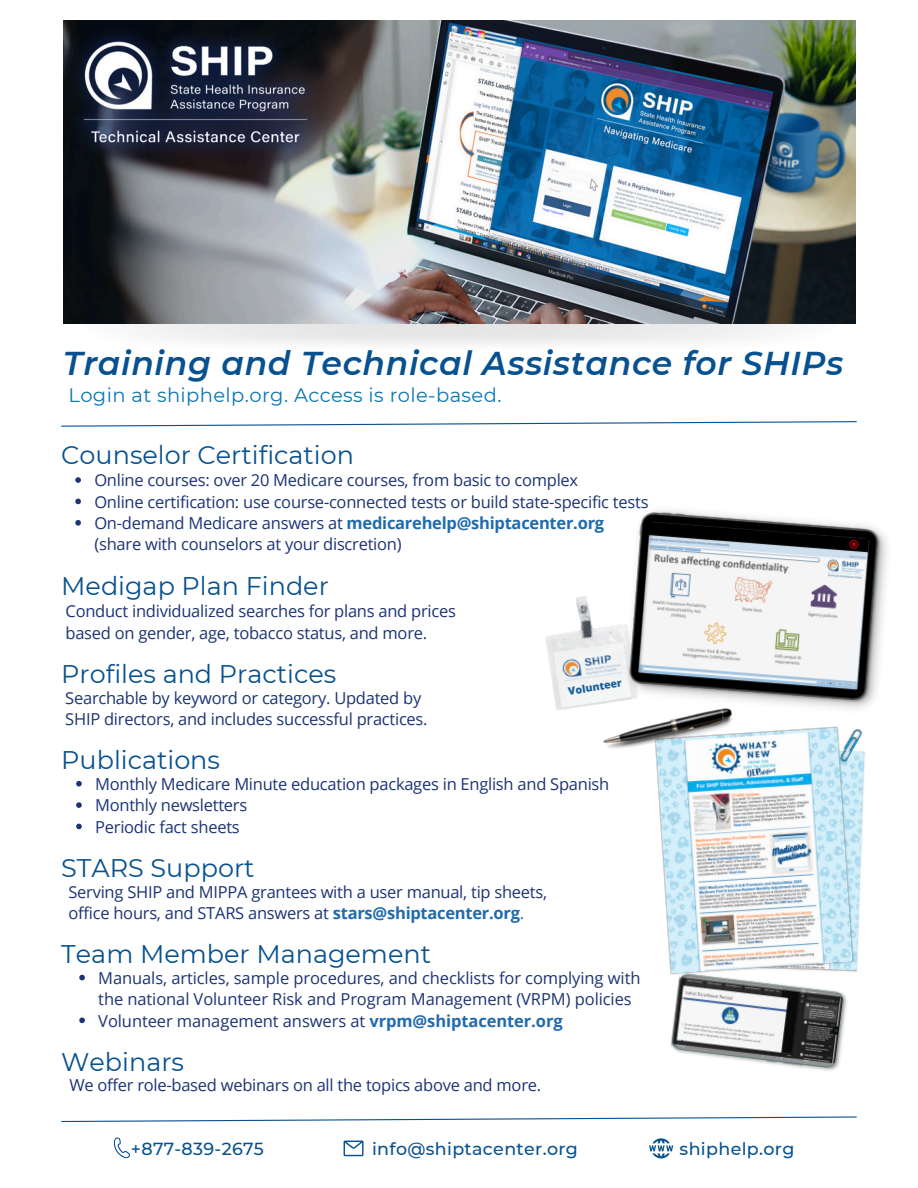
<style>
.page{position:relative;width:918px;height:1188px;background:#fff}
.page>*{position:absolute;margin:0;border:0;box-sizing:border-box;transform-origin:0 0}
.t1{font:italic 600 33px "Montserrat";letter-spacing:.02em;color:#075190}
.t2{font:25.5px "Montserrat";color:#075190}
.t3{font:19.5px "Montserrat";letter-spacing:.02em;color:#0e76b0}
.t4{font:500 17.4px "Montserrat";letter-spacing:.02em;color:#075190}
.t5{font:16.5px/21.3px "Open Sans";letter-spacing:-.015em;color:#1c3474}
.t6{font:800 10.5px "Open Sans";color:#075190}
.s1{font-weight:700;color:#206bae}
.s2{color:#206bae}
</style>
<div class="page">
<img style="left:63px;top:283px;width:726px;height:62px">
<img style="left:64px;top:20px;width:792px;height:304px">
<img style="left:804px;top:198px;width:38px;height:8px">
<img style="left:804px;top:102px;width:52px;height:96px">
<img style="left:64px;top:22px;width:233px;height:139px">
<svg style="left:61px;top:421px;width:796px;height:6px"></svg>
<svg style="left:344px;top:1141px;width:20px;height:15px"></svg>
<svg style="left:649px;top:1138px;width:24px;height:20px"></svg>
<svg style="left:113px;top:1137px;width:17px;height:22px"></svg>
<svg style="left:61px;top:1116px;width:796px;height:7px"></svg>
<svg style="left:79px;top:975px;width:6px;height:5px"></svg>
<svg style="left:79px;top:1018px;width:6px;height:5px"></svg>
<img style="left:856px;top:751px;width:10px;height:221px">
<img style="left:545px;top:596px;width:74px;height:114px">
<img style="left:559px;top:646px;width:60px;height:37px">
<img style="left:657px;top:726px;width:199px;height:246px">
<img style="left:601px;top:677px;width:135px;height:107px">
<img style="left:833px;top:726px;width:31px;height:39px">
<img style="left:668px;top:969px;width:183px;height:102px">
<img style="left:619px;top:537px;width:268px;height:185px">
<img style="left:627px;top:510px;width:257px;height:196px">
<svg style="left:75px;top:477px;width:6px;height:6px"></svg>
<svg style="left:75px;top:499px;width:6px;height:5px"></svg>
<svg style="left:75px;top:520px;width:6px;height:6px"></svg>
<img style="left:297px;top:20px;width:507px;height:304px">
<svg style="left:76px;top:781px;width:6px;height:6px"></svg>
<svg style="left:76px;top:802px;width:6px;height:6px"></svg>
<svg style="left:76px;top:824px;width:6px;height:5px"></svg>
<h1 class="t1" style="left:63px;top:343px;width:782px">Training and Technical Assistance for SHIPs</h1>
<p class="t3" style="left:68px;top:383px;width:435px">Login at shiphelp.org. Access is role-based.</p>
<h2 class="t2" style="left:61px;top:439px;width:294px">Counselor Certification</h2>
<p class="t5" style="left:94px;top:469px;width:485px">Online courses: over 20 Medicare courses, from basic to complex</p>
<p class="t5" style="left:94px;top:491px;width:556px">Online certification: use course-connected tests or build state-specific tests</p>
<p class="t5" style="left:94px;top:512px;width:511px">On-demand Medicare answers at <span class="s1">medicarehelp@shiptacenter.org </span>(share with counselors at your discretion)</p>
<h2 class="t2" style="left:61px;top:570px;width:269px">Medigap Plan Finder</h2>
<p class="t5" style="left:66px;top:600px;width:392px">Conduct individualized searches for plans and prices based on gender, age, tobacco status, and more.</p>
<h2 class="t2" style="left:61px;top:658px;width:276px">Profiles and Practices</h2>
<p class="t5" style="left:65px;top:687px;width:364px">Searchable by keyword or category. Updated by<br>SHIP directors, and includes successful practices.</p>
<h2 class="t2" style="left:61px;top:745px;width:160px">Publications</h2>
<p class="t5" style="left:95px;top:773px;width:516px">Monthly Medicare Minute education packages in English and Spanish</p>
<p class="t5" style="left:95px;top:794px;width:154px">Monthly newsletters</p>
<p class="t5" style="left:95px;top:816px;width:146px">Periodic fact sheets</p>
<h2 class="t2" style="left:61px;top:852px;width:195px">STARS Support</h2>
<p class="t5" style="left:68px;top:880px;width:480px">Serving SHIP and MIPPA grantees with a user manual, tip sheets, office hours, and STARS answers at <span class="s1">stars@shiptacenter.org</span><span class="s2">.</span></p>
<p class="t6" style="left:567px;top:684px;width:56px;rotate:-9deg">Volunteer</p>
<h2 class="t2" style="left:61px;top:938px;width:371px">Team Member Management</h2>
<p class="t5" style="left:98px;top:967px;width:544px">Manuals, articles, sample procedures, and checklists for complying with the national Volunteer Risk and Program Management (VRPM) policies</p>
<p class="t5" style="left:98px;top:1009px;width:466px">Volunteer management answers at <span class="s1">vrpm@shiptacenter.org</span></p>
<h2 class="t2" style="left:61px;top:1046px;width:124px">Webinars</h2>
<p class="t5" style="left:69px;top:1074px;width:473px">We offer role-based webinars on all the topics above and more.</p>
<p class="t4" style="left:131px;top:1138px;width:135px">+877-839-2675</p>
<p class="t4" style="left:372px;top:1138px;width:207px">info@shiptacenter.org</p>
<p class="t4" style="left:680px;top:1138px;width:116px">shiphelp.org</p>
</div>
